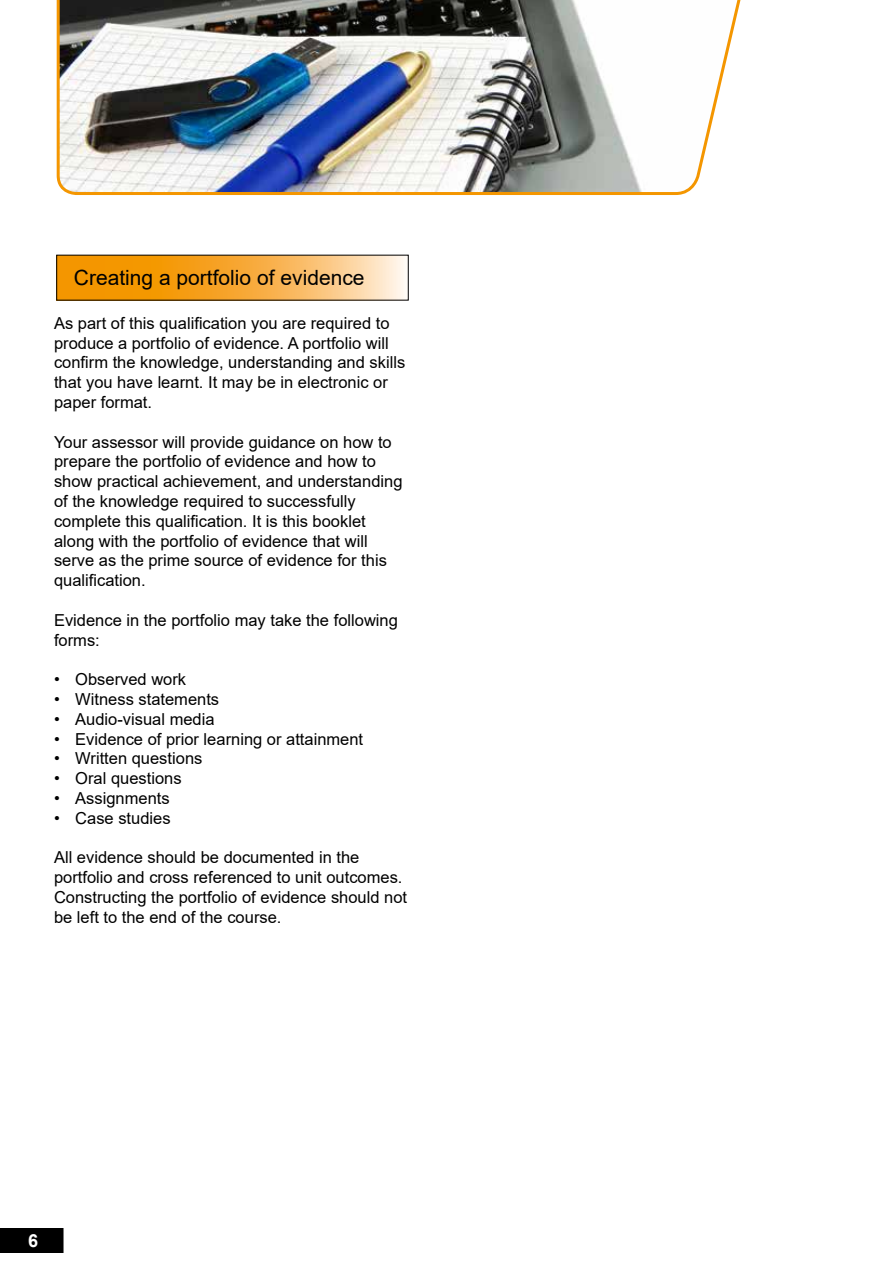
<style>
.page{position:relative;width:893px;height:1263px;background:#fff}
.page>*{position:absolute;margin:0;border:0;box-sizing:border-box;transform-origin:0 0}
.t1{font:21px "Arial";color:#000}
.t2{font:700 18px "Arial";color:#fff}
.t3{font:16.5px/19.8px "Arial";color:#000}
</style>
<div class="page">
<img style="left:56px;top:0;width:685px;height:195px">
<svg style="left:58px;top:257px;width:347px;height:41px;background:#f7b045"></svg>
<div style="left:0;top:1228px;width:63px;height:25px;background:#000"></div>
<p class="t1" style="left:74px;top:263px;width:292px">Creating a portfolio of evidence</p>
<p class="t3" style="left:54px;top:313px;width:353px">As part of this qualification you are required to produce a portfolio of evidence. A portfolio will confirm the knowledge, understanding and skills that you have learnt. It may be in electronic or paper format.</p>
<p class="t3" style="left:54px;top:432px;width:350px">Your assessor will provide guidance on how to prepare the portfolio of evidence and how to show practical achievement, and understanding of the knowledge required to successfully complete this qualification. It is this booklet along with the portfolio of evidence that will serve as the prime source of evidence for this qualification.</p>
<p class="t3" style="left:54px;top:610px;width:345px">Evidence in the portfolio may take the following forms:</p>
<p class="t3" style="left:54px;top:669px;width:134px">• Observed work</p>
<p class="t3" style="left:54px;top:689px;width:167px">• Witness statements</p>
<p class="t3" style="left:54px;top:709px;width:162px">• Audio-visual media</p>
<p class="t3" style="left:54px;top:729px;width:311px">• Evidence of prior learning or attainment</p>
<p class="t3" style="left:54px;top:749px;width:150px">• Written questions</p>
<p class="t3" style="left:54px;top:768px;width:129px">• Oral questions</p>
<p class="t3" style="left:54px;top:788px;width:117px">• Assignments</p>
<p class="t3" style="left:54px;top:808px;width:118px">• Case studies</p>
<p class="t3" style="left:54px;top:848px;width:355px">All evidence should be documented in the portfolio and cross referenced to unit outcomes.<br>Constructing the portfolio of evidence should not be left to the end of the course.</p>
<p class="t2" style="left:28px;top:1228px;width:12px">6</p>
</div>
